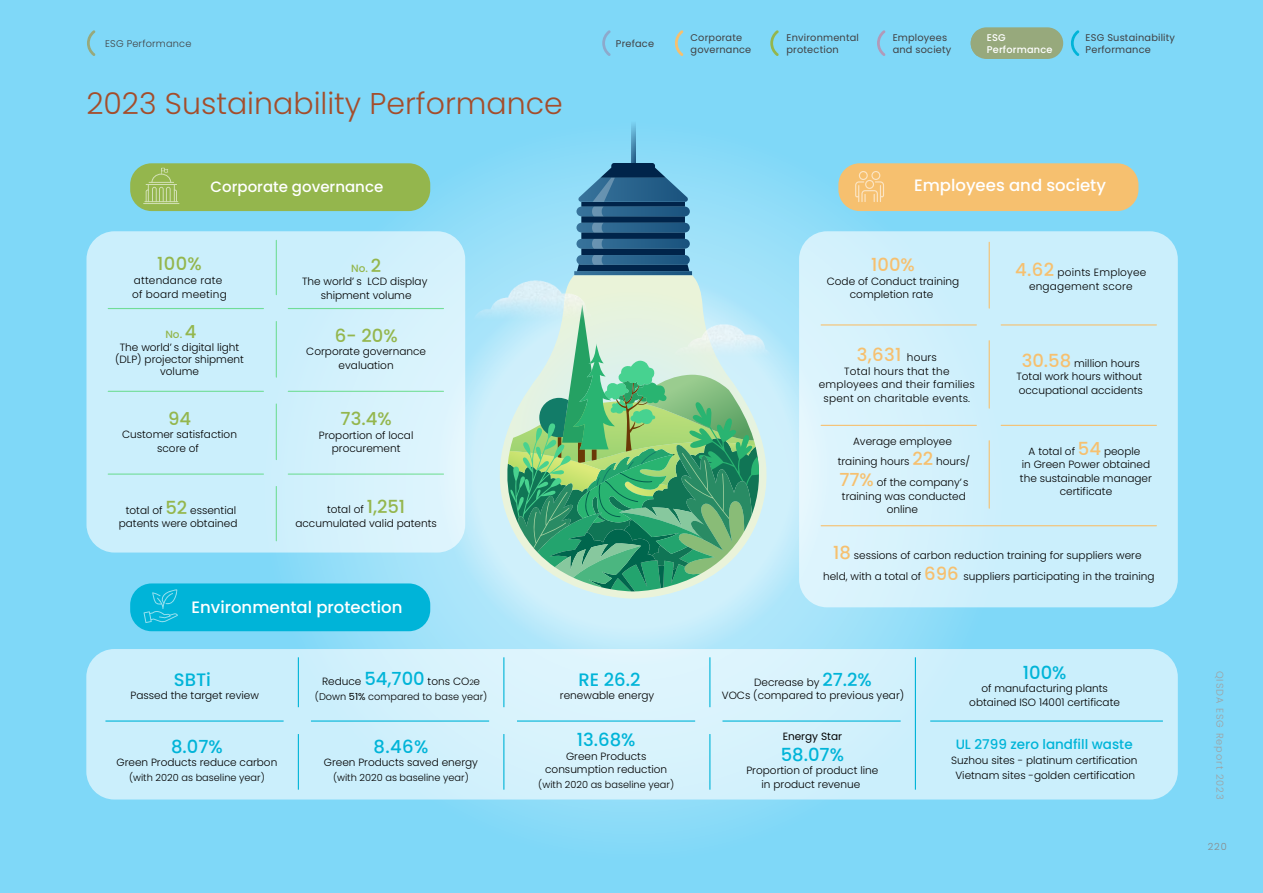
<style>
.page{position:relative;width:1263px;height:893px;background:#7fd8f8}
.page>*{position:absolute;margin:0;border:0;box-sizing:border-box;transform-origin:0 0}
.t1{font:300 30px "Poppins";color:#a44d2b}
.t2{font:500 18px "Poppins";color:#00b4d8}
.t3{font:500 18px "Poppins";color:#94b64d}
.t4{font:500 18px "Poppins";letter-spacing:.01em;color:#f6c06f}
.t5{font:500 16.5px "Poppins";color:#fff}
.t6{font:500 15px "Poppins";color:#fff}
.t7{font:500 13.5px "Poppins";color:#00b4d8}
.t8{font:300 10.5px/13.5px "Poppins";color:#000;text-align:center}
.t9{font:300 10.5px/13.5px "Poppins";letter-spacing:.02em;color:#000;text-align:center}
.t10{font:10.5px "Poppins";color:#000}
.t11{font:300 9.75px "Poppins";color:#000}
.t12{font:9.75px/12px "Poppins";letter-spacing:.02em;color:#414042}
.t13{font:300 9.75px "Poppins";letter-spacing:.1em;color:#9fa0a0}
.t14{font:300 9.75px "Poppins";letter-spacing:.02em;color:#414042}
.t15{font:500 9.75px/12px "Poppins";letter-spacing:.02em;color:#fff}
.t16{font:300 9.75px "Poppins";color:#898989}
.s1{font-weight:500;color:#94b64d}
.s2{font-weight:500;font-size:18px;color:#94b64d}
.s3{font-weight:500;font-size:18px;color:#00b4d8}
.s4{font-size:7.5px}
.s5{font-weight:400}
.s6{font-weight:300;font-size:10.5px;color:#000}
.s7{font-weight:500;font-size:18px;color:#f6c06f}
</style>
<div class="page">
<svg style="left:263px;top:121px;width:740px;height:740px"></svg>
<svg style="left:417px;top:252px;width:432px;height:431px;background:#c0ebfa"></svg>
<svg style="left:488px;top:390px;width:290px;height:210px;background:#ceeff7"></svg>
<svg style="left:506px;top:390px;width:255px;height:201px;background:#65b485"></svg>
<svg style="left:631px;top:121px;width:4px;height:42px"></svg>
<svg style="left:574px;top:163px;width:118px;height:108px;background:#366d92"></svg>
<img style="left:620px;top:271px;width:179px;height:152px">
<img style="left:419px;top:227px;width:228px;height:163px">
<div style="left:130px;top:163px;width:300px;height:48px;background:#94b64d;border-radius:21px"></div>
<div style="left:86px;top:231px;width:379px;height:322px;background:linear-gradient(to right,#c6eefc,#d9f3fc);border-radius:28px"></div>
<div style="left:838px;top:163px;width:300px;height:48px;background:#f6c06f;border-radius:21px"></div>
<div style="left:86px;top:649px;width:1092px;height:150px;background:linear-gradient(to right,#d0f0fc,#d0f0fc);border-radius:28px"></div>
<div style="left:799px;top:231px;width:379px;height:376px;background:linear-gradient(to right,#daf3fc,#c6eefb);border-radius:28px"></div>
<div style="left:130px;top:583px;width:300px;height:48px;background:#00b4d8;border-radius:21px"></div>
<hr style="left:276px;top:322px;width:1px;height:55px;background:#4ad66d">
<hr style="left:276px;top:240px;width:1px;height:55px;background:#4ad66d">
<hr style="left:108px;top:308px;width:155px;height:1px;background:#4ad66d">
<hr style="left:108px;top:391px;width:155px;height:1px;background:#4ad66d">
<hr style="left:108px;top:473px;width:155px;height:2px;background:#4ad66d">
<hr style="left:288px;top:308px;width:155px;height:1px;background:#4ad66d">
<hr style="left:288px;top:391px;width:155px;height:1px;background:#4ad66d">
<hr style="left:288px;top:473px;width:155px;height:2px;background:#4ad66d">
<hr style="left:276px;top:404px;width:1px;height:56px;background:#4ad66d">
<hr style="left:276px;top:486px;width:1px;height:55px;background:#4ad66d">
<svg style="left:855px;top:171px;width:29px;height:31px"></svg>
<svg style="left:144px;top:589px;width:34px;height:34px"></svg>
<hr style="left:144px;top:201px;width:34px;height:1px;background:#fff">
<hr style="left:143px;top:203px;width:36px;height:1px;background:#fff">
<svg style="left:146px;top:168px;width:31px;height:34px"></svg>
<div style="left:971px;top:27px;width:92px;height:32px;background:#97a97c;border-radius:16px"></div>
<svg style="left:87px;top:30px;width:8px;height:26px"></svg>
<svg style="left:602px;top:30px;width:9px;height:26px"></svg>
<svg style="left:675px;top:30px;width:8px;height:26px"></svg>
<svg style="left:770px;top:30px;width:9px;height:26px"></svg>
<svg style="left:877px;top:30px;width:8px;height:26px"></svg>
<svg style="left:971px;top:30px;width:6px;height:26px"></svg>
<svg style="left:1071px;top:30px;width:8px;height:26px"></svg>
<hr style="left:821px;top:324px;width:155px;height:1px;background:#f6c06f">
<hr style="left:821px;top:425px;width:155px;height:1px;background:#f6c06f">
<hr style="left:1001px;top:324px;width:155px;height:1px;background:#f6c06f">
<hr style="left:1001px;top:425px;width:155px;height:1px;background:#f6c06f">
<hr style="left:821px;top:525px;width:335px;height:1px;background:#f6c06f">
<hr style="left:989px;top:341px;width:1px;height:67px;background:#f6c06f">
<hr style="left:989px;top:242px;width:1px;height:66px;background:#f6c06f">
<hr style="left:989px;top:441px;width:1px;height:67px;background:#f6c06f">
<hr style="left:105px;top:720px;width:179px;height:2px;background:#00b4d8">
<hr style="left:311px;top:720px;width:178px;height:2px;background:#00b4d8">
<hr style="left:517px;top:720px;width:178px;height:2px;background:#00b4d8">
<hr style="left:722px;top:720px;width:179px;height:2px;background:#00b4d8">
<hr style="left:930px;top:720px;width:233px;height:2px;background:#00b4d8">
<hr style="left:298px;top:734px;width:1px;height:56px;background:#00b4d8">
<hr style="left:298px;top:657px;width:1px;height:50px;background:#00b4d8">
<hr style="left:503px;top:734px;width:1px;height:56px;background:#00b4d8">
<hr style="left:503px;top:657px;width:1px;height:50px;background:#00b4d8">
<hr style="left:709px;top:734px;width:1px;height:56px;background:#00b4d8">
<hr style="left:709px;top:657px;width:1px;height:50px;background:#00b4d8">
<hr style="left:915px;top:657px;width:1px;height:133px;background:#00b4d8">
<p class="t12" style="left:786px;top:31px;width:74px">Environmental protection</p>
<p class="t15" style="left:987px;top:31px;width:67px">ESG<br>Performance</p>
<p class="t12" style="left:1086px;top:31px;width:91px">ESG Sustainability<br>Performance</p>
<p class="t14" style="left:105px;top:38px;width:88px">ESG Performance</p>
<p class="t12" style="left:893px;top:31px;width:60px">Employees and society</p>
<p class="t12" style="left:616px;top:37px;width:40px">Preface</p>
<p class="t12" style="left:690px;top:31px;width:62px">Corporate governance</p>
<h1 class="t1" style="left:86px;top:86px;width:478px">2023 Sustainability Performance</h1>
<h3 class="t6" style="left:211px;top:178px;width:174px">Corporate governance</h3>
<h2 class="t3" style="left:157px;top:253px;width:46px">100%</h2>
<p class="t9" style="left:132px;top:274px;width:96px;text-align:left">attendance rate of board meeting</p>
<p class="t8" style="left:302px;top:261px;width:127px"><span class="s1">No.</span> <span class="s2">2<br></span>The world’ s LCD display shipment volume</p>
<p class="t8" style="left:115px;top:328px;width:130px;line-height:12.5px"><span class="s1">No.</span> <span class="s2">4<br></span>The world’ s digital light (DLP) projector shipment volume</p>
<h2 class="t3" style="left:335px;top:325px;width:64px">6- 20%</h2>
<p class="t8" style="left:306px;top:345px;width:121px">Corporate governance evaluation</p>
<h2 class="t3" style="left:168px;top:408px;width:25px">94</h2>
<p class="t8" style="left:122px;top:428px;width:116px">Customer satisfaction score of</p>
<h2 class="t3" style="left:341px;top:408px;width:53px">73.4%</h2>
<p class="t8" style="left:319px;top:428px;width:96px">Proportion of local procurement</p>
<p class="t8" style="left:119px;top:503px;width:120px">total of <span class="s2">52</span> essential patents were obtained</p>
<p class="t8" style="left:295px;top:503px;width:143px">total of <span class="s2">1,251 </span>accumulated valid patents</p>
<h3 class="t5" style="left:192px;top:597px;width:212px">Environmental protection</h3>
<h2 class="t2" style="left:174px;top:669px;width:39px">SBTi</h2>
<p class="t8" style="left:131px;top:689px;width:130px">Passed the target review</p>
<h2 class="t2" style="left:171px;top:736px;width:53px">8.07%</h2>
<p class="t8" style="left:116px;top:756px;width:162px">Green Products reduce carbon</p>
<p class="t11" style="left:129px;top:772px;width:137px">(with 2020 as baseline year)</p>
<p class="t8" style="left:322px;top:675px;width:160px">Reduce <span class="s3">54,700</span> tons CO<span class="s4">2</span>e</p>
<p class="t11" style="left:315px;top:691px;width:174px">(Down <span class="s5">51%</span> compared to base year)</p>
<h2 class="t2" style="left:373px;top:736px;width:56px">8.46%</h2>
<p class="t8" style="left:324px;top:756px;width:156px">Green Products saved energy</p>
<p class="t11" style="left:333px;top:772px;width:137px">(with 2020 as baseline year)</p>
<h2 class="t2" style="left:578px;top:669px;width:64px">RE 26.2</h2>
<p class="t8" style="left:560px;top:689px;width:96px">renewable energy</p>
<h2 class="t2" style="left:577px;top:729px;width:60px">13.68%</h2>
<p class="t8" style="left:545px;top:749px;width:124px">Green Products consumption reduction</p>
<p class="t11" style="left:538px;top:779px;width:137px">(with 2020 as baseline year)</p>
<h3 class="t5" style="left:914px;top:176px;width:193px">Employees and society</h3>
<h2 class="t4" style="left:871px;top:254px;width:45px">100%</h2>
<p class="t8" style="left:827px;top:274px;width:134px">Code of Conduct training completion rate</p>
<h2 class="t4" style="left:857px;top:344px;width:82px">3,631 <span class="s6">hours</span></h2>
<p class="t9" style="left:819px;top:364px;width:158px">Total hours that the employees and their families spent on charitable events.</p>
<p class="t8" style="left:838px;top:431px;width:134px;line-height:20.9px">Average employee training hours <span class="s7">22</span> hours/<br><span class="s7">77%</span> of the company’s</p>
<p class="t8" style="left:842px;top:489px;width:125px">training was conducted online</p>
<p class="t9" style="left:1015px;top:266px;width:133px"><span class="s7">4.62</span> points Employee engagement score</p>
<p class="t8" style="left:1016px;top:356px;width:128px"><span class="s7">30.58</span> million hours<br>Total work hours without occupational accidents</p>
<p class="t8" style="left:1020px;top:444px;width:133px">A total of <span class="s7">54</span> people<br>in Green Power obtained the sustainable manager certificate</p>
<p class="t8" style="left:823px;top:545px;width:333px;line-height:20.9px"><span class="s7">18</span> sessions of carbon reduction training for suppliers were held, with a total of <span class="s7">696</span> suppliers participating in the training</p>
<p class="t8" style="left:722px;top:675px;width:184px">Decrease by <span class="s3">27.2%<br></span>VOCs (compared to previous year)</p>
<p class="t10" style="left:783px;top:730px;width:61px">Energy Star</p>
<h2 class="t2" style="left:781px;top:744px;width:65px">58.07%</h2>
<p class="t8" style="left:746px;top:764px;width:133px">Proportion of product line in product revenue</p>
<h2 class="t2" style="left:1023px;top:662px;width:45px">100%</h2>
<p class="t8" style="left:969px;top:682px;width:152px">of manufacturing plants obtained ISO 14001 certificate</p>
<p class="t7" style="left:956px;top:737px;width:178px">UL 2799 zero landfill waste</p>
<p class="t8" style="left:951px;top:753px;width:188px;line-height:15px">Suzhou sites - platinum certification<br>Vietnam sites -golden certification</p>
<p class="t13" style="left:1225px;top:671px;width:130px;rotate:90deg">QISDA ESG Report 2023</p>
<p class="t16" style="left:1208px;top:841px;width:21px">220</p>
</div>
